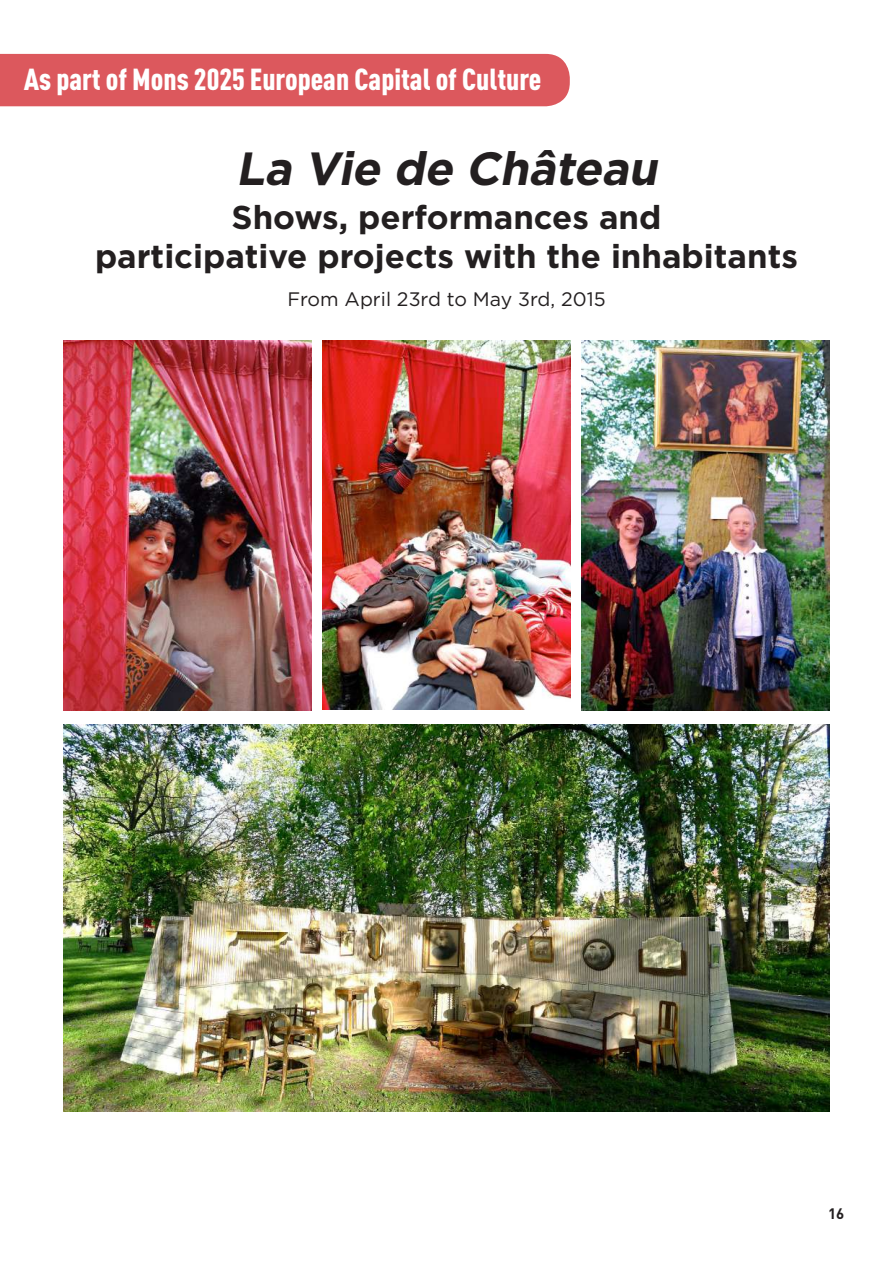
<style>
.page{position:relative;width:893px;height:1263px;background:#fff}
.page>*{position:absolute;margin:0;border:0;box-sizing:border-box;transform-origin:0 0}
.t1{font:italic 700 46.5px "Gotham HTF";color:#231f20}
.t2{font:700 33px/39.6px "Gotham HTF";color:#231f20;text-align:center}
.t3{font:900 30px "DIN Cond";color:#fff}
.t4{font:19.5px "Gotham HTF";color:#231f20}
.t5{font:700 15px "DIN";color:#231f20}
</style>
<div class="page">
<img style="left:63px;top:725px;width:767px;height:387px">
<img style="left:63px;top:341px;width:248px;height:370px">
<img style="left:322px;top:341px;width:248px;height:369px">
<img style="left:582px;top:341px;width:248px;height:370px">
<div style="left:0;top:54px;width:570px;height:52px;background:#dc585d"></div>
<p class="t3" style="left:24px;top:61px;width:519px">As part of Mons 2025 European Capital of Culture</p>
<h1 class="t1" style="left:236px;top:141px;width:432px">La Vie de Château</h1>
<p class="t2" style="left:95px;top:196px;width:704px">Shows, performances and<br>participative projects with the inhabitants</p>
<p class="t4" style="left:287px;top:288px;width:320px">From April 23rd to May 3rd, 2015</p>
<p class="t5" style="left:828px;top:1203px;width:18px">16</p>
</div>
